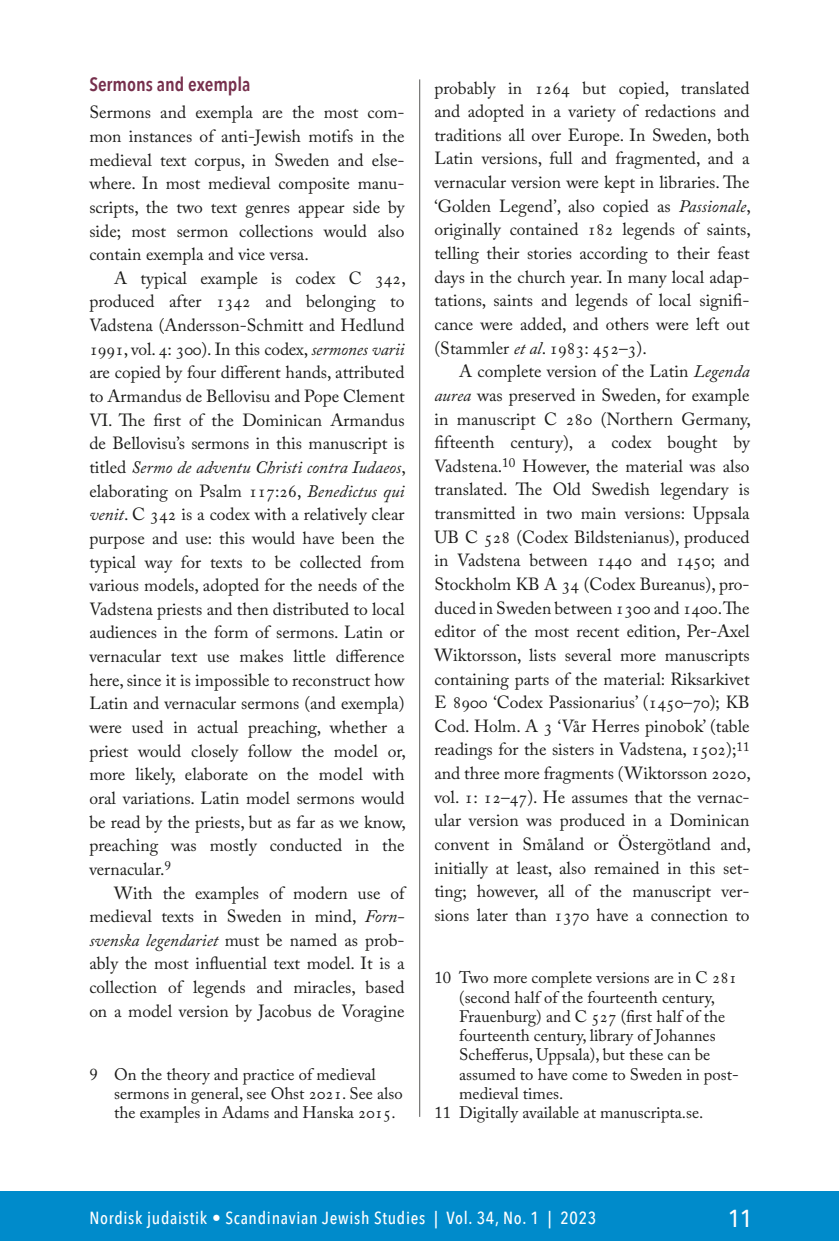
<style>
.page{position:relative;width:839px;height:1241px;background:#fff}
.page>*{position:absolute;margin:0;border:0;box-sizing:border-box;transform-origin:0 0}
.t1{font:500 24.5px "Avenir Next Condensed";color:#fff}
.Artikkelin_väliotsik{font:600 19.25px "Avenir Next Condensed";color:#762f4c}
.Leipis{font:17.5px/23.6px "Adobe Caslon Pro";color:#1d1d1b;text-align:justify}
.Leipis_1__kpl{font:17.5px/23.6px "Adobe Caslon Pro";color:#1d1d1b;text-align:justify}
.t2{font:500 17.5px "Avenir Next Condensed";letter-spacing:.04em;color:#fff}
.Viitteet{font:16.62px/19.2px "Adobe Caslon Pro";color:#1d1d1b}
.s1{font-style:italic}
</style>
<div class="page">
<div style="left:0;top:1191px;width:838px;height:49px;background:#008bcb"></div>
<hr style="left:419px;top:79px;width:1px;height:1037px;background:#575756">
<h2 class="Artikkelin_väliotsik" style="left:89px;top:68px;width:163px">Sermons and exempla</h2>
<p class="Leipis_1__kpl" style="left:89px;top:100px;width:317px">Sermons and exempla are the most com&shy;mon instances of anti-Jewish motifs in the medieval text corpus, in Sweden and else&shy;where. In most medieval composite manu&shy;scripts, the two text genres appear side by side; most sermon collections would also contain exempla and vice versa.</p>
<p class="Leipis" style="left:89px;top:266px;width:318px;text-indent:25px">A typical example is codex C 342, produced after 1342 and belonging to Vadstena (Andersson-Schmitt and Hedlund 1991, vol. 4: 300). In this codex, <span class="s1">sermones varii </span>are copied by four different hands, attributed to Armandus de Bellovisu and Pope Clement VI. The first of the Dominican Armandus de Bellovisu’s sermons in this manuscript is titled <span class="s1">Sermo de adventu Christi contra Iudaeos</span>, elaborating on Psalm 117:26, <span class="s1">Benedictus qui venit</span>. C 342 is a codex with a relatively clear purpose and use: this would have been the typical way for texts to be collected from various models, adopted for the needs of the Vadstena priests and then distributed to local audiences in the form of sermons. Latin or vernacular text use makes little difference here, since it is impossible to reconstruct how Latin and vernacular sermons (and exempla) were used in actual preaching, whether a priest would closely follow the model or, more likely, elaborate on the model with oral variations. Latin model sermons would be read by the priests, but as far as we know, preaching was mostly conducted in the vernacular.<sup>9</sup></p>
<p class="Leipis" style="left:89px;top:880px;width:317px;text-indent:25px">With the examples of modern use of medieval texts in Sweden in mind, <span class="s1">Forn&shy;svenska legendariet</span> must be named as prob&shy;ably the most influential text model. It is a collection of legends and miracles, based on a model version by Jacobus de Voragine</p>
<p class="Viitteet" style="left:114px;top:1064px;width:290px;text-indent:-25px">9 On the theory and practice of medieval sermons in general, see Ohst 2021. See also the examples in Adams and Hanska 2015.</p>
<p class="Leipis" style="left:434px;top:76px;width:318px;text-align:left">probably in 1264 but copied, translated and adopted in a variety of redactions and traditions all over Europe. In Sweden, both Latin versions, full and fragmented, and a vernacular version were kept in libraries. The ‘Golden Legend’, also copied as <span class="s1">Passionale</span>, originally contained 182 legends of saints, telling their stories according to their feast days in the church year. In many local adap&shy;tations, saints and legends of local signifi&shy;cance were added, and others were left out (Stammler <span class="s1">et al</span>. 1983: 452–3).</p>
<p class="Leipis" style="left:434px;top:359px;width:318px;text-indent:25px">A complete version of the Latin <span class="s1">Legenda aurea</span> was preserved in Sweden, for example in manuscript C 280 (Northern Germany, fifteenth century), a codex bought by Vadstena.<sup>10</sup> However, the material was also translated. The Old Swedish legendary is transmitted in two main versions: Uppsala UB C 528 (Codex Bildstenianus), produced in Vadstena between 1440 and 1450; and Stockholm KB A 34 (Codex Bureanus), pro&shy;duced in Sweden between 1300 and 1400. The editor of the most recent edition, Per-Axel Wiktorsson, lists several more manuscripts containing parts of the material: Riksarkivet E 8900 ‘Codex Passionarius’ (1450–70); KB Cod. Holm. A 3 ‘Vår Herres pinobok’ (table readings for the sisters in Vadstena, 1502);<sup>11 </sup>and three more fragments (Wiktorsson 2020, vol. 1: 12–47). He assumes that the vernac&shy;ular version was produced in a Dominican convent in Småland or Östergötland and, initially at least, also remained in this set&shy;ting; however, all of the manuscript ver&shy;sions later than 1370 have a connection to</p>
<p class="Viitteet" style="left:459px;top:967px;width:281px;text-indent:-25px">10 Two more complete versions are in C 281 (second half of the fourteenth century, Frauenburg) and C 527 (first half of the fourteenth century, library of Johannes Schefferus, Uppsala), but these can be assumed to have come to Sweden in post&shy;medieval times.</p>
<p class="Viitteet" style="left:434px;top:1102px;width:270px">11 Digitally available at manuscripta.se.</p>
<p class="t2" style="left:89px;top:1207px;width:508px">Nordisk judaistik • Scandinavian Jewish Studies | Vol. 34, No. 1 | 2023</p>
<h1 class="t1" style="left:728px;top:1203px;width:25px">11</h1>
</div>
